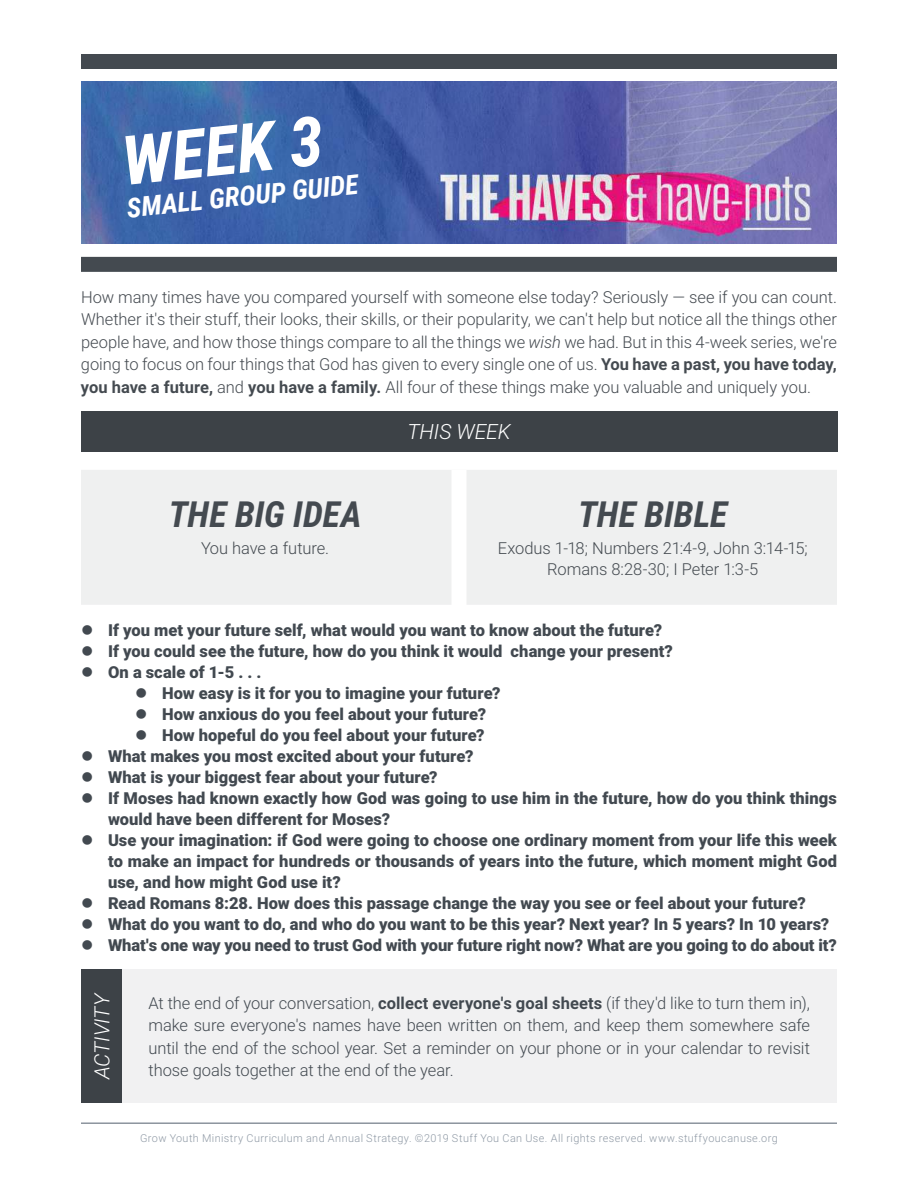
<style>
.page{position:relative;width:918px;height:1188px;background:#fff}
.page>*{position:absolute;margin:0;border:0;box-sizing:border-box;transform-origin:0 0}
.t1{font:italic 700 68.25px "Roboto Condensed";color:#fff}
.t2{font:italic 700 36px "Roboto Condensed";color:#444a50}
.t3{font:italic 700 27.3px "Roboto Condensed";color:#fff}
.t4{font:italic 300 21px "Roboto";letter-spacing:-.01em;color:#fff}
.t5{font:900 16.5px "Roboto";letter-spacing:.005em;color:#424950}
.t6{font:300 16.5px/22.5px "Roboto";letter-spacing:-.005em;color:#444a50;text-align:center}
.t7{font:300 16.5px/22.5px "Roboto";letter-spacing:-.005em;color:#424950;text-align:justify}
.t8{font:300 10.8px "Roboto";letter-spacing:.04em;color:#8f99a5}
.s1{font-style:italic}
.s2{font-weight:700}
</style>
<div class="page">
<img style="left:81px;top:82px;width:756px;height:162px">
<hr style="left:81px;top:1122px;width:756px;height:2px;background:#8c949e">
<div style="left:81px;top:54px;width:756px;height:15px;background:#444a50"></div>
<div style="left:81px;top:470px;width:756px;height:135px;background:#eff0f0"></div>
<div style="left:452px;top:470px;width:15px;height:135px;background:#fff"></div>
<div style="left:81px;top:411px;width:756px;height:40px;background:#3d4247"></div>
<div style="left:81px;top:257px;width:756px;height:15px;background:#444a50"></div>
<div style="left:122px;top:969px;width:715px;height:134px;background:#f1f1f2"></div>
<div style="left:81px;top:969px;width:41px;height:134px;background:#3d4247"></div>
<h1 class="t1" style="left:118px;top:122px;width:204px;rotate:-6deg">WEEK 3</h1>
<h3 class="t3" style="left:125px;top:193px;width:234px;rotate:-6deg">SMALL GROUP GUIDE</h3>
<p class="t6" style="left:81px;top:287px;width:758px;text-align:justify">How many times have you compared yourself with someone else today? Seriously — see if you can count.<br>Whether it's their stuff, their looks, their skills, or their popularity, we can't help but notice all the things other people have, and how those things compare to all the things we <span class="s1">wish</span> we had. But in this 4-week series, we're going to focus on four things that God has given to every single one of us. <span class="s2">You have a past, you have today, you have a future,</span> and <span class="s2">you have a family.</span> All four of these things make you valuable and uniquely you.</p>
<h2 class="t2" style="left:169px;top:493px;width:195px">THE BIG IDEA</h2>
<p class="t6" style="left:201px;top:538px;width:130px">You have a future.</p>
<p class="t4" style="left:407px;top:420px;width:105px">THIS WEEK</p>
<h2 class="t2" style="left:578px;top:493px;width:151px">THE BIBLE</h2>
<p class="t6" style="left:498px;top:539px;width:312px;line-height:21px">Exodus 1-18; Numbers 21:4-9, John 3:14-15;<br>Romans 8:28-30; I Peter 1:3-5</p>
<p class="t5" style="left:108px;top:623px;width:556px">If you met your future self, what would you want to know about the future?</p>
<p class="t5" style="left:108px;top:644px;width:567px">If you could see the future, how do you think it would change your present?</p>
<p class="t5" style="left:108px;top:665px;width:155px">On a scale of 1-5 . . .</p>
<p class="t5" style="left:162px;top:686px;width:340px">How easy is it for you to imagine your future?</p>
<p class="t5" style="left:162px;top:707px;width:326px">How anxious do you feel about your future?</p>
<p class="t5" style="left:162px;top:728px;width:324px">How hopeful do you feel about your future?</p>
<p class="t5" style="left:108px;top:749px;width:367px">What makes you most excited about your future?</p>
<p class="t5" style="left:108px;top:770px;width:331px">What is your biggest fear about your future?</p>
<p class="t5" style="left:108px;top:791px;width:730px">If Moses had known exactly how God was going to use him in the future, how do you think things</p>
<p class="t5" style="left:108px;top:812px;width:284px">would have been different for Moses?</p>
<p class="t5" style="left:108px;top:833px;width:730px">Use your imagination: if God were going to choose one ordinary moment from your life this week</p>
<p class="t5" style="left:108px;top:854px;width:730px">to make an impact for hundreds or thousands of years into the future, which moment might God</p>
<p class="t5" style="left:108px;top:875px;width:234px">use, and how might God use it?</p>
<p class="t5" style="left:108px;top:896px;width:699px">Read Romans 8:28. How does this passage change the way you see or feel about your future?</p>
<p class="t5" style="left:108px;top:917px;width:723px">What do you want to do, and who do you want to be this year? Next year? In 5 years? In 10 years?</p>
<p class="t5" style="left:108px;top:938px;width:730px">What's one way you need to trust God with your future right now? What are you going to do about it?</p>
<p class="t4" style="left:90px;top:1079px;width:87px;rotate:-90deg">ACTIVITY</p>
<p class="t7" style="left:148px;top:993px;width:663px">At the end of your conversation, <span class="s2">collect everyone's goal sheets</span> (if they'd like to turn them in), make sure everyone's names have been written on them, and keep them somewhere safe until the end of the school year. Set a reminder on your phone or in your calendar to revisit</p>
<p class="t7" style="left:148px;top:1060px;width:307px">those goals together at the end of the year.</p>
<p class="t8" style="left:140px;top:1134px;width:639px">Grow Youth Ministry Curriculum and Annual Strategy. ©2019 Stuff You Can Use. All rights reserved. www.stuffyoucanuse.org</p>
</div>
